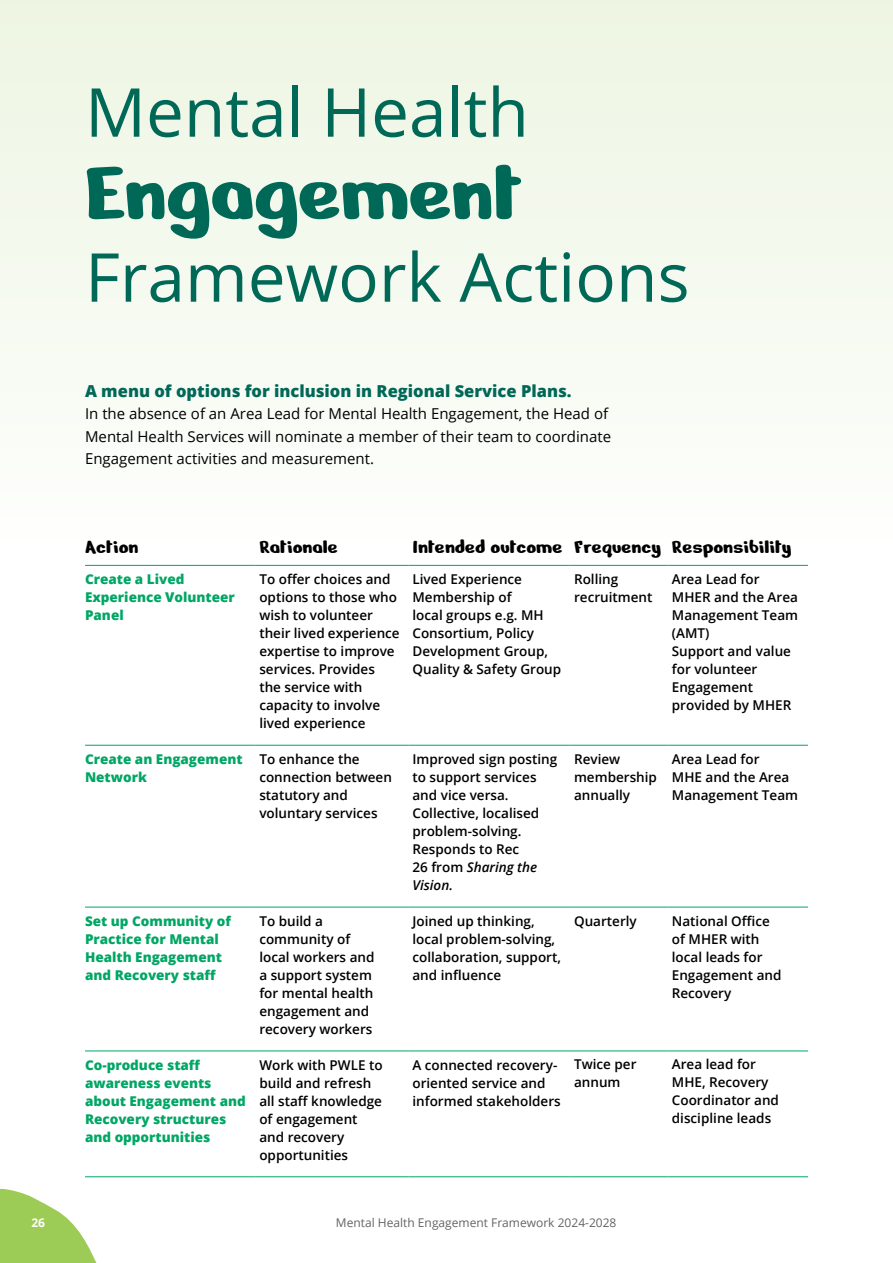
<style>
.page{position:relative;width:893px;height:1263px;background:#fff}
.page>*{position:absolute;margin:0;border:0;box-sizing:border-box;transform-origin:0 0}
.t1{font:90px "Nerko One";letter-spacing:-.01em;color:#006857}
.t2{font:67.5px "Open Sans";color:#006857}
.t3{font:21px "Nerko One";color:#000}
.t4{font:800 16.5px "Open Sans";color:#006857}
.t5{font:15px/22.5px "Open Sans";color:#000}
.t6{font:600 13.5px/18px "Open Sans";color:#000}
.t7{font:800 13.5px/18px "Open Sans";color:#00a664}
.t8{font:12px "Open Sans";color:#636466}
.t9{font:700 12px "Open Sans";color:#fff}
.s1{font-style:italic}
</style>
<div class="page">
<div style="left:0;top:0;width:893px;height:1263px;background:linear-gradient(to bottom,#f2f8ea,#fff)"></div>
<hr style="left:85px;top:745px;width:170px;height:1px;background:#00a664">
<hr style="left:255px;top:745px;width:153px;height:1px;background:#00a664">
<hr style="left:408px;top:745px;width:162px;height:1px;background:#00a664">
<hr style="left:570px;top:745px;width:98px;height:1px;background:#00a664">
<hr style="left:668px;top:745px;width:140px;height:1px;background:#00a664">
<hr style="left:85px;top:907px;width:170px;height:1px;background:#00a664">
<hr style="left:255px;top:907px;width:153px;height:1px;background:#00a664">
<hr style="left:408px;top:907px;width:162px;height:1px;background:#00a664">
<hr style="left:570px;top:907px;width:98px;height:1px;background:#00a664">
<hr style="left:668px;top:907px;width:140px;height:1px;background:#00a664">
<hr style="left:85px;top:1050px;width:170px;height:1px;background:#00a664">
<hr style="left:255px;top:1050px;width:153px;height:1px;background:#00a664">
<hr style="left:408px;top:1050px;width:162px;height:1px;background:#00a664">
<hr style="left:570px;top:1050px;width:98px;height:1px;background:#00a664">
<hr style="left:668px;top:1050px;width:140px;height:1px;background:#00a664">
<hr style="left:85px;top:1176px;width:170px;height:1px;background:#00a664">
<hr style="left:255px;top:1176px;width:153px;height:1px;background:#00a664">
<hr style="left:408px;top:1176px;width:162px;height:1px;background:#00a664">
<hr style="left:570px;top:1176px;width:98px;height:1px;background:#00a664">
<hr style="left:668px;top:1176px;width:140px;height:1px;background:#00a664">
<hr style="left:85px;top:565px;width:170px;height:1px;background:#00a664">
<hr style="left:255px;top:565px;width:153px;height:1px;background:#00a664">
<hr style="left:408px;top:565px;width:162px;height:1px;background:#00a664">
<hr style="left:570px;top:565px;width:98px;height:1px;background:#00a664">
<hr style="left:668px;top:565px;width:140px;height:1px;background:#00a664">
<svg style="left:0;top:1188px;width:102px;height:75px"></svg>
<h2 class="t2" style="left:85px;top:66px;width:445px">Mental Health</h2>
<h1 class="t1" style="left:85px;top:135px;width:439px">Engagement</h1>
<h2 class="t2" style="left:85px;top:231px;width:606px">Framework Actions</h2>
<p class="t4" style="left:85px;top:378px;width:488px">A menu of options for inclusion in Regional Service Plans.</p>
<p class="t5" style="left:85px;top:402px;width:528px">In the absence of an Area Lead for Mental Health Engagement, the Head of<br>Mental Health Services will nominate a member of their team to coordinate<br>Engagement activities and measurement.</p>
<h3 class="t3" style="left:85px;top:533px;width:55px">Action</h3>
<h3 class="t3" style="left:259px;top:533px;width:80px">Rationale</h3>
<h3 class="t3" style="left:412px;top:533px;width:381px">Intended outcome Frequency Responsibility</h3>
<p class="t7" style="left:85px;top:570px;width:151px">Create a Lived<br>Experience Volunteer<br>Panel</p>
<p class="t6" style="left:259px;top:570px;width:142px">To offer choices and options to those who wish to volunteer their lived experience expertise to improve services. Provides the service with capacity to involve lived experience</p>
<p class="t6" style="left:412px;top:570px;width:150px">Lived Experience<br>Membership of<br>local groups e.g. MH<br>Consortium, Policy<br>Development Group,<br>Quality &amp; Safety Group</p>
<p class="t6" style="left:574px;top:570px;width:80px">Rolling recruitment</p>
<p class="t6" style="left:672px;top:570px;width:128px">Area Lead for<br>MHER and the Area<br>Management Team (AMT)<br>Support and value for volunteer<br>Engagement provided by MHER</p>
<p class="t7" style="left:85px;top:749px;width:159px">Create an Engagement<br>Network</p>
<p class="t6" style="left:259px;top:750px;width:134px">To enhance the connection between statutory and voluntary services</p>
<p class="t6" style="left:412px;top:750px;width:146px">Improved sign posting to support services and vice versa.<br>Collective, localised problem-solving.<br>Responds to Rec<br>26 from <span class="s1">Sharing the<br>Vision.</span></p>
<p class="t6" style="left:574px;top:750px;width:84px">Review membership annually</p>
<p class="t6" style="left:672px;top:750px;width:128px">Area Lead for<br>MHE and the Area<br>Management Team</p>
<p class="t7" style="left:85px;top:911px;width:148px">Set up Community of<br>Practice for Mental<br>Health Engagement and Recovery staff</p>
<p class="t6" style="left:259px;top:911px;width:117px">To build a community of local workers and a support system for mental health engagement and recovery workers</p>
<p class="t6" style="left:412px;top:911px;width:150px">Joined up thinking, local problem-solving, collaboration, support, and influence</p>
<p class="t6" style="left:574px;top:911px;width:64px">Quarterly</p>
<p class="t6" style="left:672px;top:911px;width:111px">National Office of MHER with local leads for<br>Engagement and<br>Recovery</p>
<p class="t7" style="left:85px;top:1055px;width:162px">Co-produce staff awareness events about Engagement and<br>Recovery structures and opportunities</p>
<p class="t6" style="left:259px;top:1055px;width:125px">Work with PWLE to build and refresh all staff knowledge of engagement and recovery opportunities</p>
<p class="t6" style="left:412px;top:1055px;width:150px">A connected recovery&shy;oriented service and informed stakeholders</p>
<p class="t6" style="left:574px;top:1055px;width:64px">Twice per annum</p>
<p class="t6" style="left:672px;top:1055px;width:109px">Area lead for<br>MHE, Recovery<br>Coordinator and discipline leads</p>
<p class="t9" style="left:31px;top:1214px;width:15px">26</p>
<p class="t8" style="left:336px;top:1214px;width:282px">Mental Health Engagement Framework 2024-2028</p>
</div>
